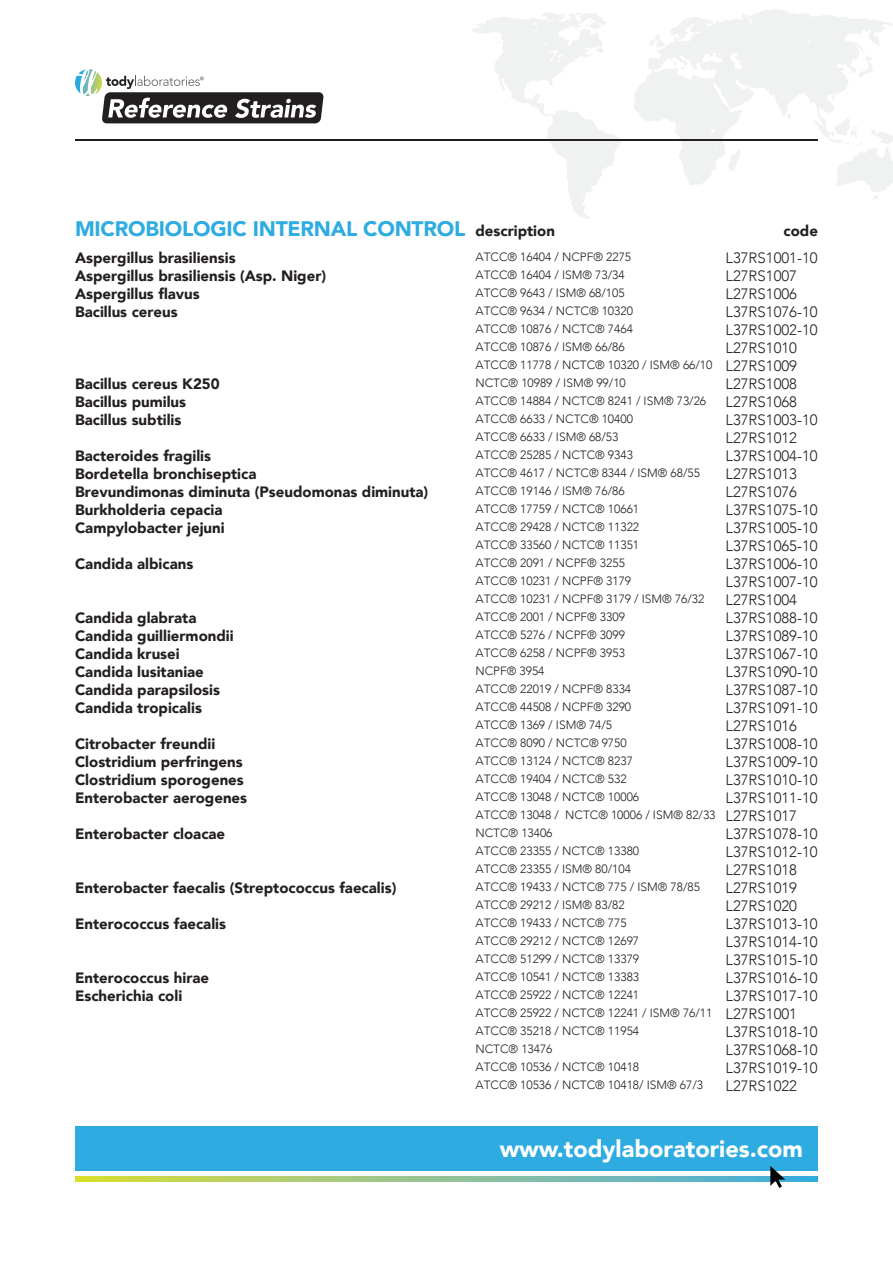
<style>
.page{position:relative;width:893px;height:1263px;background:#fff}
.page>*{position:absolute;margin:0;border:0;box-sizing:border-box;transform-origin:0 0}
.t1{font:900 23.55px "Avenir";color:#fff}
.t2{font:900 21px "Avenir";letter-spacing:-.01em;color:#2eace2}
.t3{font:900 15px/18px "Avenir";color:#231f20}
.t4{font:300 15px/18px "Avenir";color:#231f20}
.t5{font:300 12px/18px "Avenir";color:#231f20}
</style>
<div class="page">
<svg style="left:634px;top:9px;width:259px;height:176px;fill:#f2f4f4"></svg>
<svg style="left:858px;top:51px;width:15px;height:27px"></svg>
<svg style="left:813px;top:117px;width:80px;height:83px"></svg>
<svg style="left:787px;top:113px;width:5px;height:6px"></svg>
<svg style="left:728px;top:149px;width:12px;height:22px"></svg>
<svg style="left:674px;top:59px;width:10px;height:10px"></svg>
<svg style="left:649px;top:34px;width:16px;height:14px"></svg>
<svg style="left:472px;top:13px;width:149px;height:206px"></svg>
<hr style="left:75px;top:139px;width:743px;height:2px;background:#231f20">
<svg style="left:75px;top:69px;width:249px;height:54px"></svg>
<div style="left:75px;top:1127px;width:743px;height:44px;background:#2eace2"></div>
<svg style="left:75px;top:1177px;width:743px;height:4px"></svg>
<svg style="left:770px;top:1166px;width:15px;height:22px"></svg>
<h2 class="t2" style="left:75px;top:210px;width:392px">MICROBIOLOGIC INTERNAL CONTROL</h2>
<p class="t3" style="left:75px;top:249px;width:253px">Aspergillus brasiliensis<br>Aspergillus brasiliensis (Asp. Niger)<br>Aspergillus flavus<br>Bacillus cereus</p>
<p class="t3" style="left:75px;top:375px;width:146px">Bacillus cereus K250<br>Bacillus pumilus<br>Bacillus subtilis</p>
<p class="t3" style="left:75px;top:447px;width:355px">Bacteroides fragilis<br>Bordetella bronchiseptica<br>Brevundimonas diminuta (Pseudomonas diminuta)<br>Burkholderia cepacia<br>Campylobacter jejuni</p>
<p class="t3" style="left:75px;top:555px;width:120px">Candida albicans</p>
<p class="t3" style="left:75px;top:609px;width:160px">Candida glabrata<br>Candida guilliermondii<br>Candida krusei<br>Candida lusitaniae<br>Candida parapsilosis<br>Candida tropicalis</p>
<p class="t3" style="left:75px;top:735px;width:174px">Citrobacter freundii<br>Clostridium perfringens<br>Clostridium sporogenes<br>Enterobacter aerogenes</p>
<p class="t3" style="left:75px;top:825px;width:152px">Enterobacter cloacae</p>
<p class="t3" style="left:75px;top:879px;width:323px">Enterobacter faecalis (Streptococcus faecalis)</p>
<p class="t3" style="left:75px;top:915px;width:153px">Enterococcus faecalis</p>
<p class="t3" style="left:75px;top:969px;width:136px">Enterococcus hirae<br>Escherichia coli</p>
<p class="t3" style="left:475px;top:221px;width:81px">description</p>
<p class="t5" style="left:475px;top:248px;width:242px">ATCC® 16404 / NCPF® 2275<br>ATCC® 16404 / ISM® 73/34<br>ATCC® 9643 / ISM® 68/105<br>ATCC® 9634 / NCTC® 10320<br>ATCC® 10876 / NCTC® 7464<br>ATCC® 10876 / ISM® 66/86<br>ATCC® 11778 / NCTC® 10320 / ISM® 66/10<br>NCTC® 10989 / ISM® 99/10<br>ATCC® 14884 / NCTC® 8241 / ISM® 73/26<br>ATCC® 6633 / NCTC® 10400<br>ATCC® 6633 / ISM® 68/53<br>ATCC® 25285 / NCTC® 9343<br>ATCC® 4617 / NCTC® 8344 / ISM® 68/55<br>ATCC® 19146 / ISM® 76/86<br>ATCC® 17759 / NCTC® 10661<br>ATCC® 29428 / NCTC® 11322<br>ATCC® 33560 / NCTC® 11351<br>ATCC® 2091 / NCPF® 3255<br>ATCC® 10231 / NCPF® 3179<br>ATCC® 10231 / NCPF® 3179 / ISM® 76/32<br>ATCC® 2001 / NCPF® 3309<br>ATCC® 5276 / NCPF® 3099<br>ATCC® 6258 / NCPF® 3953<br>NCPF® 3954<br>ATCC® 22019 / NCPF® 8334<br>ATCC® 44508 / NCPF® 3290<br>ATCC® 1369 / ISM® 74/5<br>ATCC® 8090 / NCTC® 9750<br>ATCC® 13124 / NCTC® 8237<br>ATCC® 19404 / NCTC® 532<br>ATCC® 13048 / NCTC® 10006<br>ATCC® 13048 / NCTC® 10006 / ISM® 82/33<br>NCTC® 13406<br>ATCC® 23355 / NCTC® 13380<br>ATCC® 23355 / ISM® 80/104<br>ATCC® 19433 / NCTC® 775 / ISM® 78/85<br>ATCC® 29212 / ISM® 83/82<br>ATCC® 19433 / NCTC® 775<br>ATCC® 29212 / NCTC® 12697<br>ATCC® 51299 / NCTC® 13379<br>ATCC® 10541 / NCTC® 13383<br>ATCC® 25922 / NCTC® 12241<br>ATCC® 25922 / NCTC® 12241 / ISM® 76/11<br>ATCC® 35218 / NCTC® 11954<br>NCTC® 13476<br>ATCC® 10536 / NCTC® 10418<br>ATCC® 10536 / NCTC® 10418/ ISM® 67/3</p>
<p class="t3" style="left:783px;top:221px;width:36px">code</p>
<p class="t4" style="left:725px;top:249px;width:94px">L37RS1001-10<br>L27RS1007<br>L27RS1006<br>L37RS1076-10<br>L37RS1002-10<br>L27RS1010<br>L27RS1009<br>L27RS1008<br>L27RS1068<br>L37RS1003-10<br>L27RS1012<br>L37RS1004-10<br>L27RS1013<br>L27RS1076<br>L37RS1075-10<br>L37RS1005-10<br>L37RS1065-10<br>L37RS1006-10<br>L37RS1007-10<br>L27RS1004<br>L37RS1088-10<br>L37RS1089-10<br>L37RS1067-10<br>L37RS1090-10<br>L37RS1087-10<br>L37RS1091-10<br>L27RS1016<br>L37RS1008-10<br>L37RS1009-10<br>L37RS1010-10<br>L37RS1011-10<br>L27RS1017<br>L37RS1078-10<br>L37RS1012-10<br>L27RS1018<br>L27RS1019<br>L27RS1020<br>L37RS1013-10<br>L37RS1014-10<br>L37RS1015-10<br>L37RS1016-10<br>L37RS1017-10<br>L27RS1001<br>L37RS1018-10<br>L37RS1068-10<br>L37RS1019-10<br>L27RS1022</p>
<h1 class="t1" style="left:500px;top:1128px;width:305px">www.todylaboratories.com</h1>
</div>
